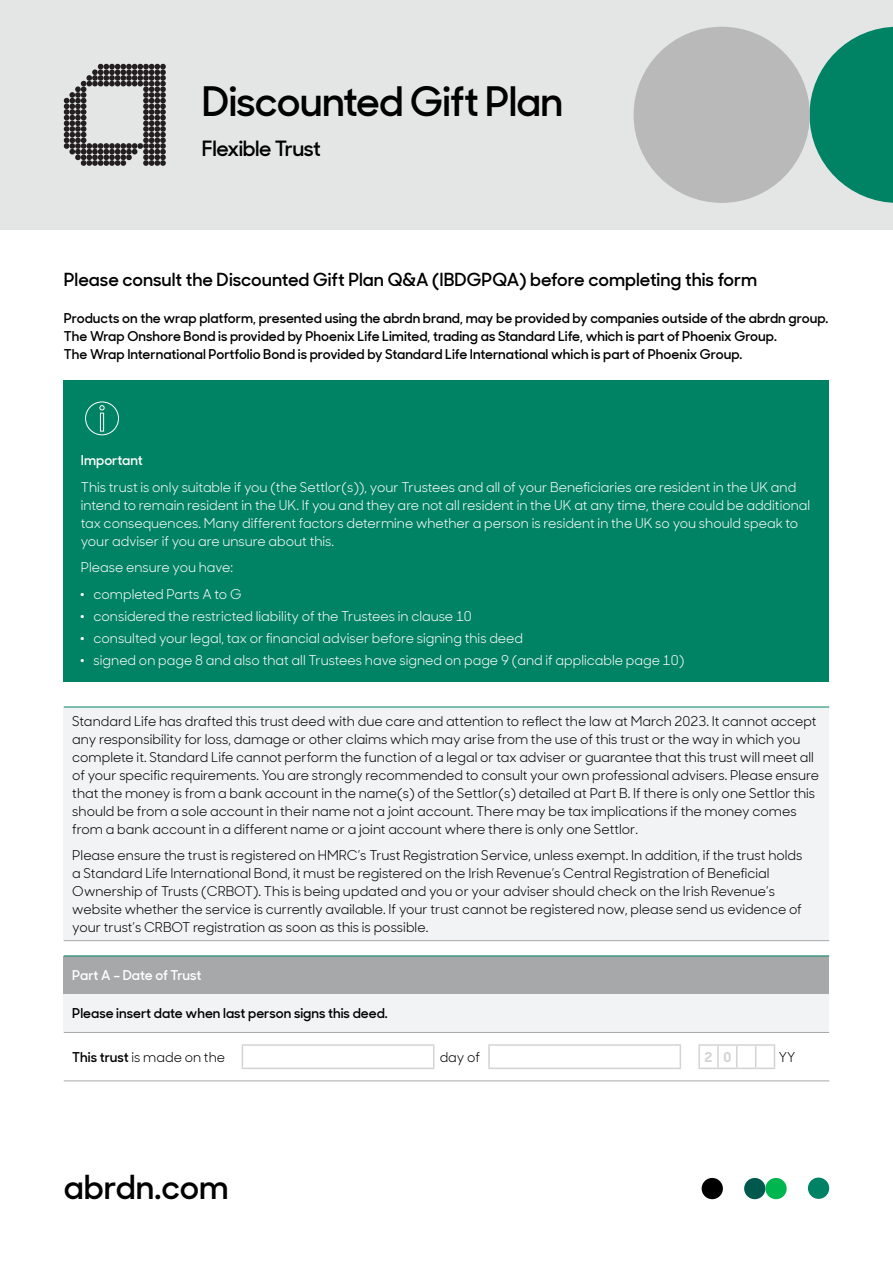
<style>
.page{position:relative;width:893px;height:1263px;background:#fff}
.page>*{position:absolute;margin:0;border:0;box-sizing:border-box;transform-origin:0 0}
.Banner_Title_27pt{font:600 40.5px "Sharp Sans Display No 1";letter-spacing:-.02em;color:#000}
.t1{font:600 33px "Sharp Sans Display No 1";color:#000}
.Banner_Subhead_14pt{font:600 21px "Sharp Sans Display No 1";letter-spacing:-.02em;color:#000}
.Subhead_3_12pt{font:600 18px "Sharp Sans Display No 1";color:#000}
.Body_Text_9pt{font:13.5px/18px "Sharp Sans Display No 1";color:#000}
.Body_Text_9pt-2{font:13.5px/18px "Sharp Sans Display No 1";color:#fff}
.Subhead_4_9pt{font:600 13.5px/18px "Sharp Sans Display No 1";color:#000}
.Body_Text_9pt-3{font:600 13.5px "Sharp Sans Display No 1";color:#000}
.Subhead_4_9pt-2{font:600 13.5px "Sharp Sans Display No 1";color:#fff}
.Body_Text_9pt-4{font:600 13.5px "Sharp Sans Display No 1";color:#fff}
.Body_Text_9pt-5{font:700 13.5px "Sharp Sans Display No 1";color:#d3d3d4}
.s1{font-weight:600}
</style>
<div class="page">
<div style="left:0;top:0;width:893px;height:230px;background:#e4e5e5"></div>
<svg style="left:810px;top:27px;width:83px;height:176px"></svg>
<div style="left:634px;top:27px;width:176px;height:176px;background:#b9b9ba;border-radius:50%"></div>
<svg style="left:64px;top:64px;width:102px;height:102px"></svg>
<div style="left:744px;top:1178px;width:21px;height:21px;background:#00594c;border-radius:50%"></div>
<div style="left:808px;top:1177px;width:21px;height:22px;background:#008264;border-radius:50%"></div>
<div style="left:702px;top:1178px;width:21px;height:21px;background:#000;border-radius:50%"></div>
<div style="left:765px;top:1178px;width:22px;height:21px;background:#00b74f;border-radius:50%"></div>
<div style="left:64px;top:381px;width:765px;height:301px;background:#008264"></div>
<div style="left:85px;top:402px;width:34px;height:33px;border:1px solid #fff;border-radius:50%"></div>
<svg style="left:99px;top:405px;width:6px;height:27px"></svg>
<div style="left:64px;top:707px;width:765px;height:234px;background:#f2f3f4"></div>
<hr style="left:64px;top:940px;width:765px;height:1px;background:#a7a8a9">
<hr style="left:64px;top:707px;width:765px;height:1px;background:#008264">
<div style="left:64px;top:956px;width:765px;height:38px;background:#a7a8a9"></div>
<div style="left:64px;top:994px;width:765px;height:38px;background:#f2f3f4"></div>
<hr style="left:64px;top:955px;width:765px;height:1px;background:#008264">
<hr style="left:64px;top:1080px;width:765px;height:1px;background:#a7a8a9">
<hr style="left:64px;top:1032px;width:765px;height:1px;background:#a7a8a9">
<svg style="left:241px;top:1044px;width:535px;height:25px"></svg>
<p class="Banner_Title_27pt" style="left:202px;top:70px;width:363px">Discounted Gift Plan</p>
<p class="Banner_Subhead_14pt" style="left:202px;top:132px;width:121px">Flexible Trust</p>
<p class="Subhead_3_12pt" style="left:64px;top:265px;width:695px">Please consult the Discounted Gift Plan Q&amp;A (IBDGPQA) before completing this form</p>
<p class="Subhead_4_9pt" style="left:64px;top:308px;width:766px">Products on the wrap platform, presented using the abrdn brand, may be provided by companies outside of the abrdn group.<br>The Wrap Onshore Bond is provided by Phoenix Life Limited, trading as Standard Life, which is part of Phoenix Group.<br>The Wrap International Portfolio Bond is provided by Standard Life International which is part of Phoenix Group.</p>
<p class="Body_Text_9pt-4" style="left:81px;top:450px;width:63px">Important</p>
<p class="Body_Text_9pt-2" style="left:81px;top:477px;width:731px">This trust is only suitable if you (the Settlor(s)), your Trustees and all of your Beneficiaries are resident in the UK and intend to remain resident in the UK. If you and they are not all resident in the UK at any time, there could be additional tax consequences. Many different factors determine whether a person is resident in the UK so you should speak to your adviser if you are unsure about this.</p>
<p class="Body_Text_9pt-2" style="left:81px;top:557px;width:154px">Please ensure you have:</p>
<p class="Body_Text_9pt-2" style="left:81px;top:584px;width:162px"><sup>.</sup> completed Parts A to G</p>
<p class="Body_Text_9pt-2" style="left:81px;top:606px;width:393px"><sup>.</sup> considered the restricted liability of the Trustees in clause 10</p>
<p class="Body_Text_9pt-2" style="left:81px;top:628px;width:444px"><sup>.</sup> consulted your legal, tax or financial adviser before signing this deed</p>
<p class="Body_Text_9pt-2" style="left:81px;top:650px;width:605px"><sup>.</sup> signed on page 8 and also that all Trustees have signed on page 9 (and if applicable page 10)</p>
<p class="Body_Text_9pt" style="left:72px;top:711px;width:748px">Standard Life has drafted this trust deed with due care and attention to reflect the law at March 2023. It cannot accept any responsibility for loss, damage or other claims which may arise from the use of this trust or the way in which you complete it. Standard Life cannot perform the function of a legal or tax adviser or guarantee that this trust will meet all of your specific requirements. You are strongly recommended to consult your own professional advisers. Please ensure that the money is from a bank account in the name(s) of the Settlor(s) detailed at Part B. If there is only one Settlor this should be from a sole account in their name not a joint account. There may be tax implications if the money comes from a bank account in a different name or a joint account where there is only one Settlor.</p>
<p class="Body_Text_9pt" style="left:72px;top:845px;width:732px">Please ensure the trust is registered on HMRC’s Trust Registration Service, unless exempt. In addition, if the trust holds a Standard Life International Bond, it must be registered on the Irish Revenue’s Central Registration of Beneficial Ownership of Trusts (CRBOT). This is being updated and you or your adviser should check on the Irish Revenue’s website whether the service is currently available. If your trust cannot be registered now, please send us evidence of your trust’s CRBOT registration as soon as this is possible.</p>
<p class="Subhead_4_9pt-2" style="left:72px;top:965px;width:131px">Part A – Date of Trust</p>
<p class="Body_Text_9pt-3" style="left:72px;top:1003px;width:317px">Please insert date when last person signs this deed.</p>
<p class="Body_Text_9pt" style="left:72px;top:1047px;width:154px"><span class="s1">This trust</span> is made on the</p>
<p class="Body_Text_9pt" style="left:440px;top:1047px;width:42px">day of</p>
<p class="Body_Text_9pt-5" style="left:705px;top:1046px;width:9px">2</p>
<p class="Body_Text_9pt-5" style="left:723px;top:1046px;width:9px">0</p>
<p class="Body_Text_9pt" style="left:779px;top:1047px;width:18px">YY</p>
<h2 class="t1" style="left:64px;top:1162px;width:166px">abrdn.com</h2>
</div>
